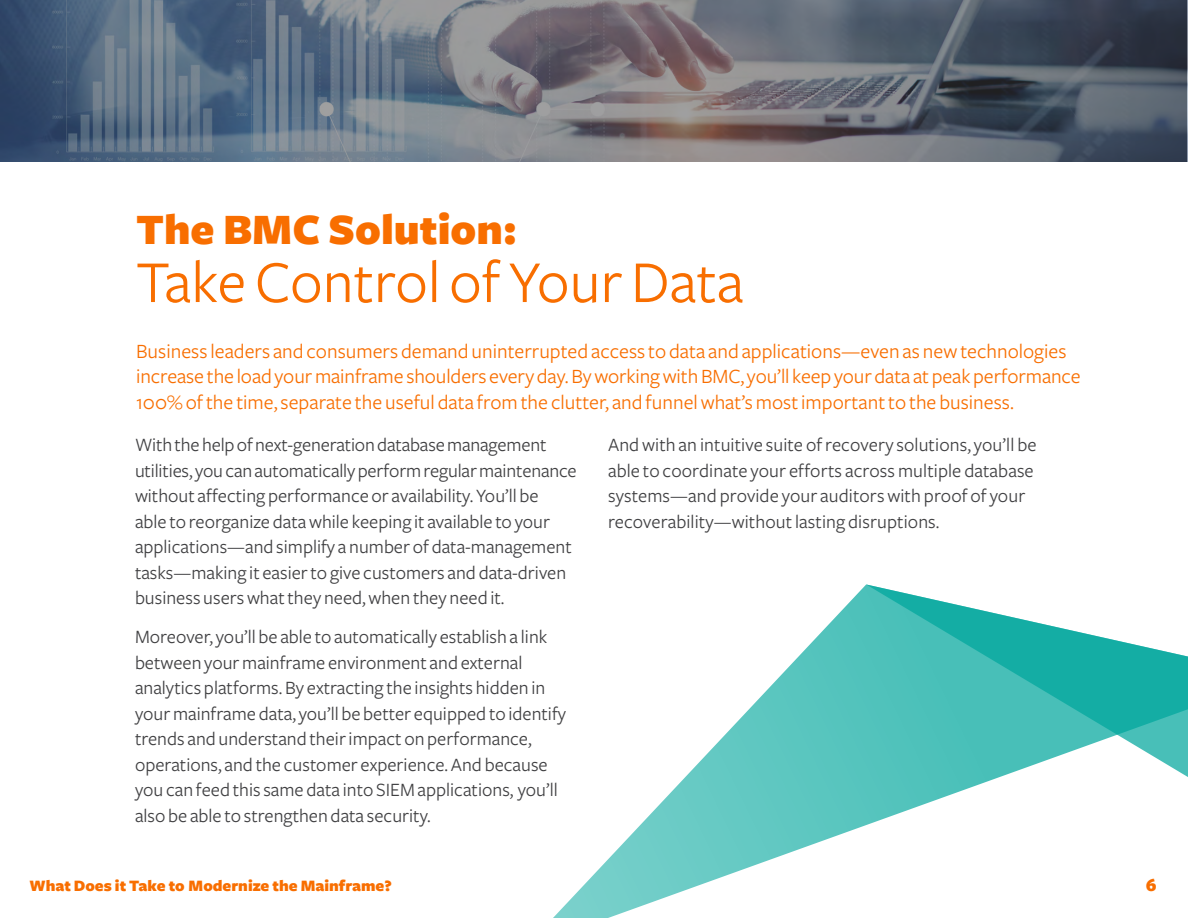
<style>
.page{position:relative;width:1188px;height:918px;background:#fff}
.page>*{position:absolute;margin:0;border:0;box-sizing:border-box;transform-origin:0 0}
.t1{font:61.5px "Freight Sans";color:#f86e00}
.t2{font:900 45px "Freight Sans";color:#f86e00}
.t3{font:21px/25.2px "Freight Sans";color:#f86e00}
.t4{font:19.5px/25.5px "Freight Sans";color:#404042}
.t5{font:900 18px "Freight Sans";color:#f86e00}
.t6{font:900 16.5px "Freight Sans";color:#f86e00}
</style>
<div class="page">
<img style="left:0;top:0;width:1188px;height:162px">
<svg style="left:553px;top:585px;width:447px;height:333px"></svg>
<svg style="left:866px;top:584px;width:322px;height:193px"></svg>
<h2 class="t2" style="left:136px;top:205px;width:382px">The BMC Solution:</h2>
<h1 class="t1" style="left:136px;top:249px;width:609px">Take Control of Your Data</h1>
<p class="t3" style="left:136px;top:339px;width:946px">Business leaders and consumers demand uninterrupted access to data and applications—even as new technologies increase the load your mainframe shoulders every day. By working with BMC, you’ll keep your data at peak performance<br>100% of the time, separate the useful data from the clutter, and funnel what’s most important to the business.</p>
<p class="t4" style="left:135px;top:433px;width:443px">With the help of next-generation database management utilities, you can automatically perform regular maintenance without affecting performance or availability. You’ll be<br>able to reorganize data while keeping it available to your applications—and simplify a number of data-management tasks—making it easier to give customers and data-driven business users what they need, when they need it.</p>
<p class="t4" style="left:135px;top:625px;width:433px">Moreover, you’ll be able to automatically establish a link between your mainframe environment and external analytics platforms. By extracting the insights hidden in your mainframe data, you’ll be better equipped to identify trends and understand their impact on performance, operations, and the customer experience. And because you can feed this same data into SIEM applications, you’ll also be able to strengthen data security.</p>
<p class="t4" style="left:608px;top:433px;width:430px">And with an intuitive suite of recovery solutions, you’ll be able to coordinate your efforts across multiple database systems—and provide your auditors with proof of your recoverability—without lasting disruptions.</p>
<p class="t6" style="left:29px;top:877px;width:364px">What Does it Take to Modernize the Mainframe?</p>
<p class="t5" style="left:1146px;top:876px;width:12px">6</p>
</div>
